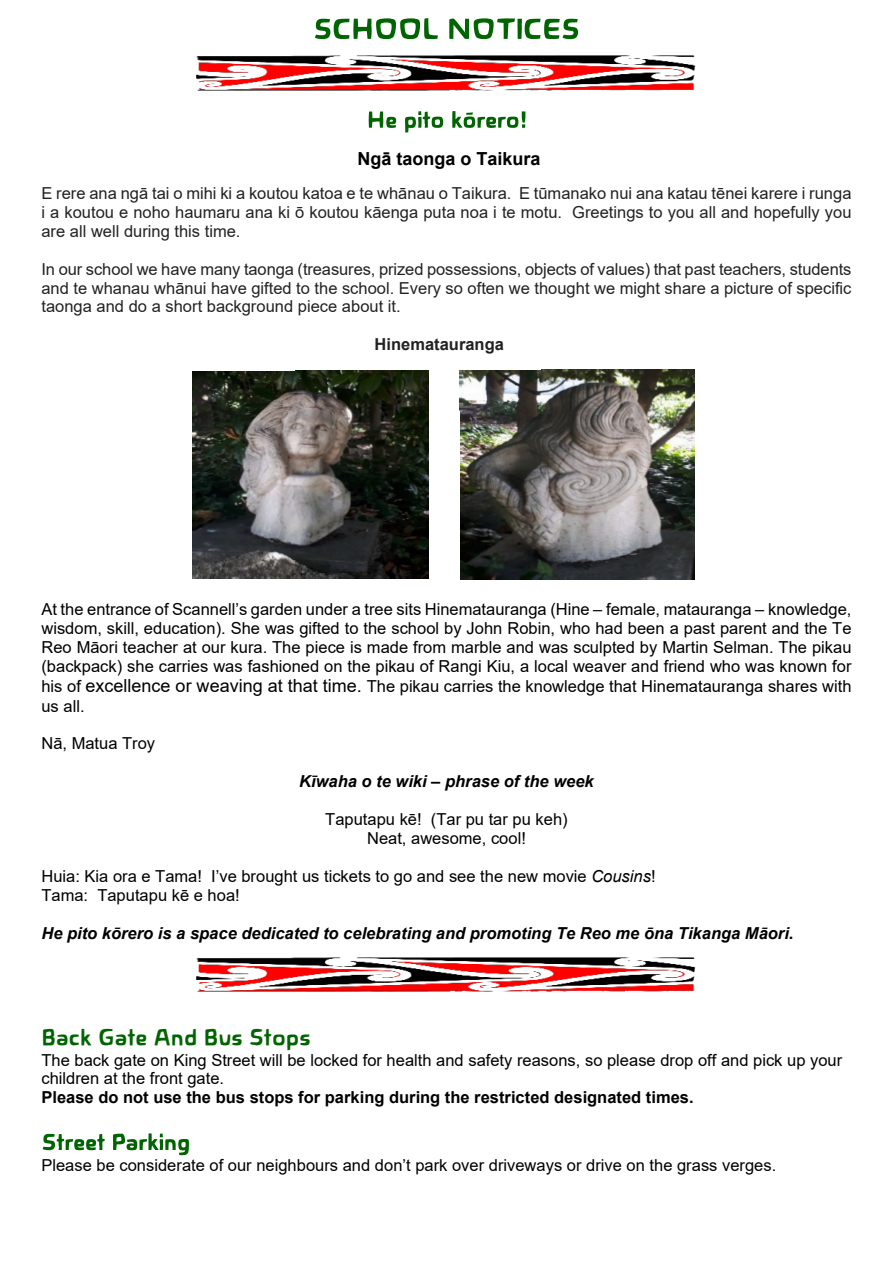
<style>
.page{position:relative;width:893px;height:1263px;background:#fff}
.page>*{position:absolute;margin:0;border:0;box-sizing:border-box;transform-origin:0 0}
.t1{font:24px "Novalis Bold 97";color:#006400}
.t2{font:700 18px "Arial";color:#000}
.t3{font:16.5px/19.2px "Arial";color:#000}
.t4{font:16.5px/18.9px "Arial";color:#222;text-align:justify}
.t5{font:italic 700 16.5px "Arial";color:#000}
.t6{font:700 16.5px "Arial";color:#000}
.t7{font:700 16.5px "Arial";color:#222}
.s1{font-size:18px}
.s2{font-style:italic}
.s3{font-style:normal}
</style>
<div class="page">
<svg style="left:369px;top:112px;width:27px;height:16px"></svg>
<svg style="left:405px;top:111px;width:38px;height:22px"></svg>
<svg style="left:452px;top:111px;width:73px;height:17px"></svg>
<svg style="left:43px;top:1134px;width:62px;height:16px"></svg>
<svg style="left:113px;top:1133px;width:76px;height:22px"></svg>
<svg style="left:315px;top:18px;width:123px;height:21px"></svg>
<svg style="left:449px;top:18px;width:129px;height:21px"></svg>
<img style="left:196px;top:55px;width:500px;height:36px">
<img style="left:196px;top:957px;width:500px;height:35px">
<img style="left:192px;top:371px;width:237px;height:208px">
<img style="left:459px;top:370px;width:236px;height:210px">
<p class="t2" style="left:357px;top:151px;width:185px">Ngā taonga o Taikura</p>
<p class="t4" style="left:41px;top:185px;width:812px">E rere ana ngā tai o mihi ki a koutou katoa e te whānau o Taikura. E tūmanako nui ana katau tēnei karere i runga i a koutou e noho haumaru ana ki ō koutou kāenga puta noa i te motu. Greetings to you all and hopefully you are all well during this time.</p>
<p class="t4" style="left:41px;top:261px;width:812px">In our school we have many taonga (treasures, prized possessions, objects of values) that past teachers, students and te whanau whānui have gifted to the school. Every so often we thought we might share a picture of specific taonga and do a short background piece about it.</p>
<p class="t7" style="left:375px;top:338px;width:131px">Hinematauranga</p>
<p class="t3" style="left:41px;top:601px;width:812px;text-align:justify">At the entrance of Scannell’s garden under a tree sits Hinematauranga (Hine – female, matauranga – knowledge, wisdom, skill, education). She was gifted to the school by John Robin, who had been a past parent and the Te Reo Māori teacher at our kura. The piece is made from marble and was sculpted by Martin Selman. The pikau (backpack) she carries was fashioned on the pikau of Rangi Kiu, a local weaver and friend who was known for his of <span class="s1">excellence or weaving at that time.</span> The pikau carries the knowledge that Hinematauranga shares with us all.</p>
<p class="t3" style="left:41px;top:735px;width:115px">Nā, Matua Troy</p>
<p class="t5" style="left:299px;top:775px;width:296px">Kīwaha o te wiki – phrase of the week</p>
<p class="t3" style="left:325px;top:811px;width:244px;text-align:center">Taputapu kē! (Tar pu tar pu keh)<br>Neat, awesome, cool!</p>
<p class="t3" style="left:41px;top:868px;width:616px">Huia: Kia ora e Tama! I’ve brought us tickets to go and see the new movie <span class="s2">Cousins</span>!<br>Tama: Taputapu kē e hoa!</p>
<p class="t5" style="left:41px;top:926px;width:754px">He pito kōrero is a space dedicated to celebrating and promoting Te Reo me ōna Tikanga Māori<span class="s3">.</span></p>
<h1 class="t1" style="left:41px;top:1023px;width:271px">Back Gate And Bus Stops</h1>
<p class="t3" style="left:41px;top:1052px;width:802px">The back gate on King Street will be locked for health and safety reasons, so please drop off and pick up your children at the front gate.</p>
<p class="t6" style="left:41px;top:1091px;width:654px">Please do not use the bus stops for parking during the restricted designated times.</p>
<p class="t3" style="left:41px;top:1157px;width:736px">Please be considerate of our neighbours and don’t park over driveways or drive on the grass verges.</p>
</div>
